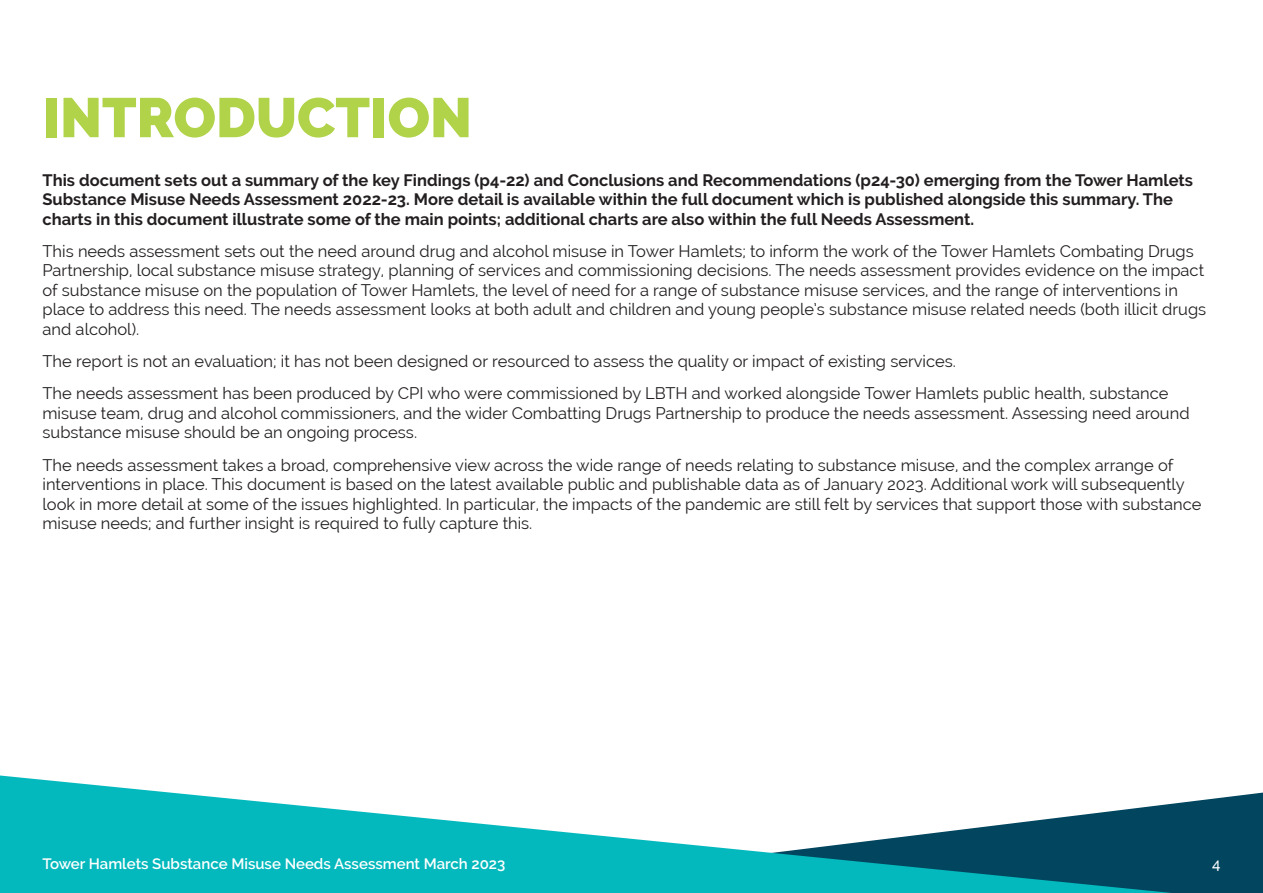
<style>
.page{position:relative;width:1263px;height:893px;background:#fff}
.page>*{position:absolute;margin:0;border:0;box-sizing:border-box;transform-origin:0 0}
.t1{font:900 55.5px "Raleway";color:#b1d349}
.Body{font:16.5px/19.5px "Raleway";color:#231f20}
.Body-2{font:700 16.5px/19.5px "Raleway";color:#231f20}
.t2{font:600 15px "Raleway";color:#fff}
.t3{font:500 15px "Raleway";color:#fff}
</style>
<div class="page">
<svg style="left:0;top:775px;width:1263px;height:118px;fill:#03b9bd"></svg>
<p class="t1" style="left:43px;top:85px;width:431px">INTRODUCTION</p>
<p class="Body-2" style="left:43px;top:170px;width:1152px">This document sets out a summary of the key Findings (p4-22) and Conclusions and Recommendations (p24-30) emerging from the Tower Hamlets<br>Substance Misuse Needs Assessment 2022-23. More detail is available within the full document which is published alongside this summary. The charts in this document illustrate some of the main points; additional charts are also within the full Needs Assessment.</p>
<p class="Body" style="left:43px;top:241px;width:1165px">This needs assessment sets out the need around drug and alcohol misuse in Tower Hamlets; to inform the work of the Tower Hamlets Combating Drugs Partnership, local substance misuse strategy, planning of services and commissioning decisions. The needs assessment provides evidence on the impact of substance misuse on the population of Tower Hamlets, the level of need for a range of substance misuse services, and the range of interventions in place to address this need. The needs assessment looks at both adult and children and young people’s substance misuse related needs (both illicit drugs and alcohol).</p>
<p class="Body" style="left:43px;top:352px;width:915px">The report is not an evaluation; it has not been designed or resourced to assess the quality or impact of existing services.</p>
<p class="Body" style="left:43px;top:384px;width:1148px">The needs assessment has been produced by CPI who were commissioned by LBTH and worked alongside Tower Hamlets public health, substance misuse team, drug and alcohol commissioners, and the wider Combatting Drugs Partnership to produce the needs assessment. Assessing need around substance misuse should be an ongoing process.</p>
<p class="Body" style="left:43px;top:455px;width:1160px">The needs assessment takes a broad, comprehensive view across the wide range of needs relating to substance misuse, and the complex arrange of interventions in place. This document is based on the latest available public and publishable data as of January 2023. Additional work will subsequently look in more detail at some of the issues highlighted. In particular, the impacts of the pandemic are still felt by services that support those with substance misuse needs; and further insight is required to fully capture this.</p>
<p class="t2" style="left:43px;top:855px;width:464px">Tower Hamlets Substance Misuse Needs Assessment March 2023</p>
<p class="t3" style="left:1212px;top:855px;width:10px">4</p>
</div>
